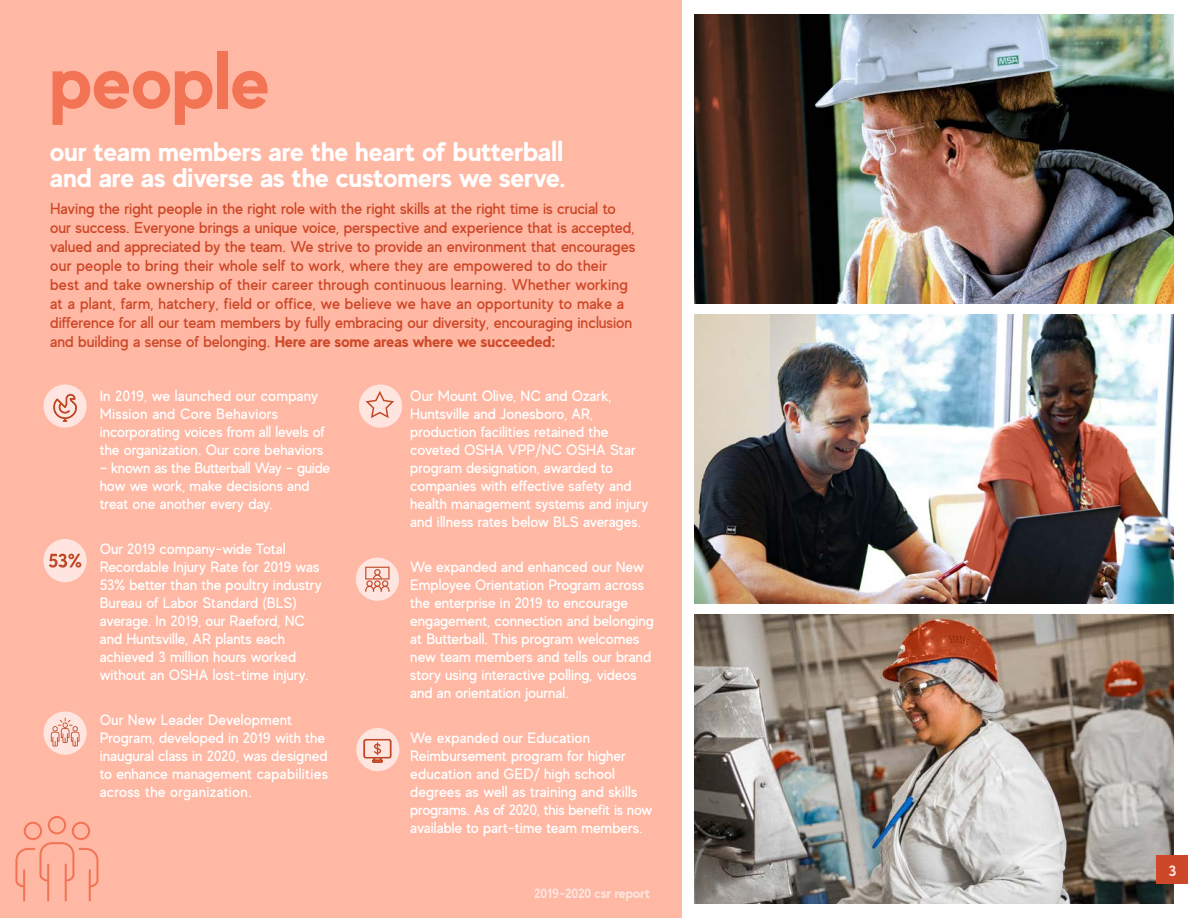
<style>
.page{position:relative;width:1188px;height:918px;background:#fff}
.page>*{position:absolute;margin:0;border:0;box-sizing:border-box;transform-origin:0 0}
.t1{font:700 76.5px "MADE Evolve Sans";color:#f37355}
.t2{font:700 27px/26.2px "MADE Evolve Sans";color:#fff}
.t3{font:500 15.75px/18.9px "MADE Evolve Sans";color:#cd4828}
.t4{font:500 15px/18px "MADE Evolve Sans";letter-spacing:-.005em;color:#fff}
.t5{font:700 15px "MADE Evolve Sans";color:#ffe5df}
.t6{font:700 13.5px "MADE Evolve Sans";letter-spacing:-.01em;color:#ffe5df}
.s1{font-weight:700}
</style>
<div class="page">
<div style="left:0;top:0;width:681px;height:918px;background:#feb8a4"></div>
<svg style="left:15px;top:816px;width:83px;height:85px"></svg>
<div style="left:359px;top:384px;width:43px;height:44px;background:#ffe5df;border-radius:50%"></div>
<svg style="left:365px;top:391px;width:29px;height:27px"></svg>
<div style="left:356px;top:558px;width:43px;height:43px;background:#ffe5df;border-radius:50%"></div>
<svg style="left:365px;top:567px;width:25px;height:25px"></svg>
<div style="left:43px;top:539px;width:44px;height:43px;background:#ffe5df;border-radius:50%"></div>
<svg style="left:49px;top:554px;width:32px;height:14px"></svg>
<div style="left:356px;top:728px;width:43px;height:43px;background:#ffe5df;border-radius:50%"></div>
<svg style="left:363px;top:739px;width:28px;height:24px"></svg>
<div style="left:43px;top:384px;width:44px;height:44px;background:#ffe5df;border-radius:50%"></div>
<svg style="left:53px;top:394px;width:24px;height:28px"></svg>
<div style="left:43px;top:712px;width:44px;height:43px;background:#ffe5df;border-radius:50%"></div>
<svg style="left:51px;top:718px;width:28px;height:28px"></svg>
<img style="left:695px;top:615px;width:479px;height:289px">
<img style="left:695px;top:15px;width:479px;height:289px">
<img style="left:695px;top:315px;width:479px;height:289px">
<div style="left:1156px;top:855px;width:32px;height:29px;background:#cd4828"></div>
<p class="t1" style="left:50px;top:33px;width:221px">people</p>
<p class="t2" style="left:50px;top:138px;width:517px">our team members are the heart of butterball and are as diverse as the customers we serve.</p>
<p class="t3" style="left:50px;top:199px;width:587px">Having the right people in the right role with the right skills at the right time is crucial to our success. Everyone brings a unique voice, perspective and experience that is accepted, valued and appreciated by the team. We strive to provide an environment that encourages our people to bring their whole self to work, where they are empowered to do their best and take ownership of their career through continuous learning. Whether working at a plant, farm, hatchery, field or office, we believe we have an opportunity to make a difference for all our team members by fully embracing our diversity, encouraging inclusion and building a sense of belonging. <span class="s1">Here are some areas where we succeeded:</span></p>
<p class="t4" style="left:100px;top:387px;width:227px">In 2019, we launched our company Mission and Core Behaviors incorporating voices from all levels of the organization. Our core behaviors</p>
<p class="t4" style="left:100px;top:459px;width:232px">– known as the Butterball Way – guide how we work, make decisions and treat one another every day.</p>
<p class="t4" style="left:100px;top:540px;width:224px">Our 2019 company-wide Total<br>Recordable Injury Rate for 2019 was<br>53% better than the poultry industry<br>Bureau of Labor Standard (BLS) average. In 2019, our Raeford, NC and Huntsville, AR plants each achieved 3 million hours worked without an OSHA lost-time injury.</p>
<p class="t4" style="left:100px;top:711px;width:230px">Our New Leader Development<br>Program, developed in 2019 with the inaugural class in 2020, was designed to enhance management capabilities across the organization.</p>
<p class="t4" style="left:410px;top:387px;width:240px">Our Mount Olive, NC and Ozark, Huntsville and Jonesboro, AR, production facilities retained the coveted OSHA VPP/NC OSHA Star program designation, awarded to companies with effective safety and health management systems and injury and illness rates below BLS averages.</p>
<p class="t4" style="left:410px;top:558px;width:245px">We expanded and enhanced our New Employee Orientation Program across the enterprise in 2019 to encourage engagement, connection and belonging at Butterball. This program welcomes new team members and tells our brand story using interactive polling, videos and an orientation journal.</p>
<p class="t4" style="left:410px;top:729px;width:244px">We expanded our Education Reimbursement program for higher education and GED/ high school degrees as well as training and skills programs. As of 2020, this benefit is now available to part-time team members.</p>
<p class="t6" style="left:534px;top:885px;width:118px">2019-2020 csr report</p>
<p class="t5" style="left:1169px;top:861px;width:9px">3</p>
</div>
